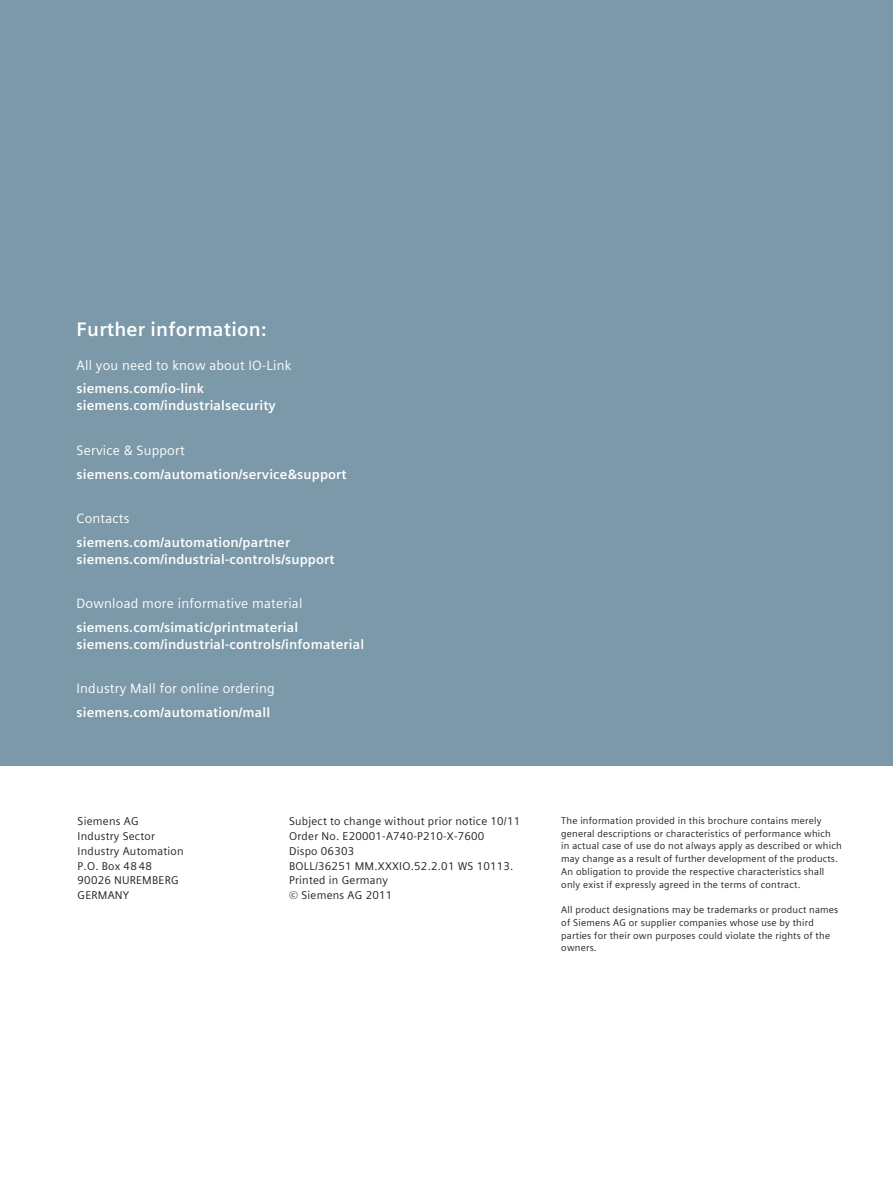
<style>
.page{position:relative;width:893px;height:1191px;background:#fff}
.page>*{position:absolute;margin:0;border:0;box-sizing:border-box;transform-origin:0 0}
.t1{font:700 19.5px "Siemens Sans Global";letter-spacing:.01em;color:#fff}
.t2{font:700 13.5px/17px "Siemens Sans Global";letter-spacing:.01em;color:#fff}
.t3{font:13.5px "Siemens Sans Global";letter-spacing:.015em;color:#fff}
.t4{font:11.25px/14.9px "Siemens Sans Global";letter-spacing:.02em;color:#231f20}
.t5{font:9.75px/12.8px "Siemens Sans Global";letter-spacing:.02em;color:#231f20}
</style>
<div class="page">
<div style="left:0;top:0;width:893px;height:765px;background:#7b99a9"></div>
<h1 class="t1" style="left:77px;top:317px;width:191px">Further information:</h1>
<h2 class="t3" style="left:77px;top:357px;width:216px">All you need to know about IO-Link</h2>
<h2 class="t2" style="left:77px;top:380px;width:201px">siemens.com/io-link siemens.com/industrialsecurity</h2>
<h2 class="t3" style="left:77px;top:442px;width:110px">Service &amp; Support</h2>
<h2 class="t2" style="left:77px;top:465px;width:272px">siemens.com/automation/service&amp;support</h2>
<h2 class="t3" style="left:77px;top:510px;width:54px">Contacts</h2>
<h2 class="t2" style="left:77px;top:533px;width:259px">siemens.com/automation/partner siemens.com/industrial-controls/support</h2>
<h2 class="t3" style="left:77px;top:595px;width:227px">Download more informative material</h2>
<h2 class="t2" style="left:77px;top:618px;width:289px">siemens.com/simatic/printmaterial siemens.com/industrial-controls/infomaterial</h2>
<h2 class="t3" style="left:77px;top:680px;width:200px">Industry Mall for online ordering</h2>
<h2 class="t2" style="left:77px;top:703px;width:195px">siemens.com/automation/mall</h2>
<p class="t4" style="left:78px;top:813px;width:107px">Siemens AG<br>Industry Sector<br>Industry Automation<br>P.O. Box 48 48<br>90026 NUREMBERG<br>GERMANY</p>
<p class="t4" style="left:289px;top:813px;width:233px">Subject to change without prior notice 10/11<br>Order No. E20001-A740-P210-X-7600<br>Dispo 06303<br>BOLL/36251 MM.XXXIO.52.2.01 WS 10113.<br>Printed in Germany<br>© Siemens AG 2011</p>
<p class="t5" style="left:561px;top:814px;width:282px">The information provided in this brochure contains me re ly general descriptions or characteristics of per for m ance which<br>in ac tual case of use do not always ap ply as described or which may change as a result of fur ther de ve lopment of the pro ducts.<br>An obligation to provide the respective characteristics shall only exist if ex pressly agreed in the terms of contract.</p>
<p class="t5" style="left:561px;top:903px;width:279px">All product designations may be trademarks or product names of Siemens AG or supplier companies whose use by third parties for their own purposes could violate the rights of the owners.</p>
</div>
